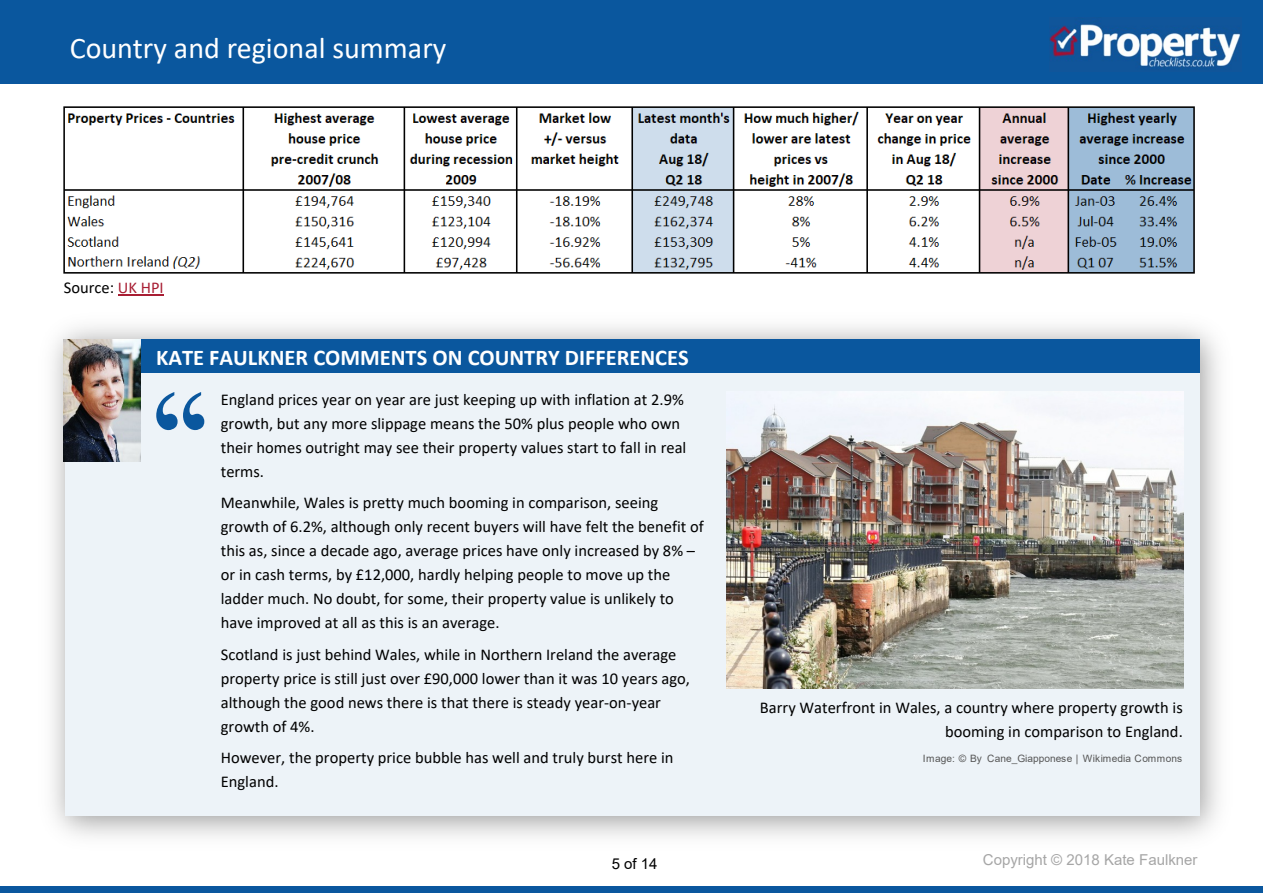
<style>
.page{position:relative;width:1263px;height:893px;background:#fff}
.page>*{position:absolute;margin:0;border:0;box-sizing:border-box;transform-origin:0 0}
.t1{font:150.45px "Times New Roman";color:#0a579e;scale:.95 1}
.t2{font:30px "Calibri";color:#fff}
.t3{font:700 22.5px "Calibri";color:#fff}
.t4{font:16.5px/24px "Calibri";color:#000}
.t5{font:15px "Arial";color:#a6a6a6}
.t6{font:15px "Arial";color:#000}
.t7{font:10.2px "Arial";color:#565656}
.s1{color:#a81e33}
</style>
<div class="page">
<div style="left:0;top:886px;width:1263px;height:7px;background:#0a579e"></div>
<div style="left:0;top:0;width:1263px;height:83px;background:#0a579e"></div>
<img style="left:1049px;top:21px;width:192px;height:49px">
<hr style="left:118px;top:294px;width:46px;height:1px;background:#a81e33">
<img style="left:52px;top:326px;width:1167px;height:511px">
<div style="left:65px;top:339px;width:1134px;height:477px;background:#edf3f8"></div>
<div style="left:64px;top:339px;width:1135px;height:34px;background:#0a579e"></div>
<img style="left:64px;top:339px;width:77px;height:123px">
<img style="left:63px;top:106px;width:1132px;height:168px">
<img style="left:726px;top:392px;width:458px;height:296px">
<h2 class="t2" style="left:70px;top:36px;width:378px">Country and regional summary</h2>
<p class="t4" style="left:64px;top:277px;width:101px">Source: <span class="s1">UK HPI</span></p>
<h3 class="t3" style="left:156px;top:348px;width:534px">KATE FAULKNER COMMENTS ON COUNTRY DIFFERENCES</h3>
<h1 class="t1" style="left:143px;top:390px;width:80px">‘‘</h1>
<p class="t4" style="left:221px;top:388px;width:467px">England prices year on year are just keeping up with inflation at 2.9% growth, but any more slippage means the 50% plus people who own their homes outright may see their property values start to fall in real terms.</p>
<p class="t4" style="left:221px;top:492px;width:485px">Meanwhile, Wales is pretty much booming in comparison, seeing growth of 6.2%, although only recent buyers will have felt the benefit of this as, since a decade ago, average prices have only increased by 8% – or in cash terms, by £12,000, hardly helping people to move up the ladder much. No doubt, for some, their property value is unlikely to have improved at all as this is an average.</p>
<p class="t4" style="left:221px;top:643px;width:471px">Scotland is just behind Wales, while in Northern Ireland the average property price is still just over £90,000 lower than it was 10 years ago, although the good news there is that there is steady year-on-year growth of 4%.</p>
<p class="t4" style="left:221px;top:747px;width:454px">However, the property price bubble has well and truly burst here in<br>England.</p>
<p class="t6" style="left:612px;top:858px;width:47px">5 of 14</p>
<p class="t4" style="left:760px;top:697px;width:424px;text-align:right">Barry Waterfront in Wales, a country where property growth is booming in comparison to England.</p>
<p class="t7" style="left:923px;top:754px;width:261px">Image: © By Cane_Giapponese | Wikimedia Commons</p>
<p class="t5" style="left:983px;top:854px;width:216px">Copyright © 2018 Kate Faulkner</p>
</div>
